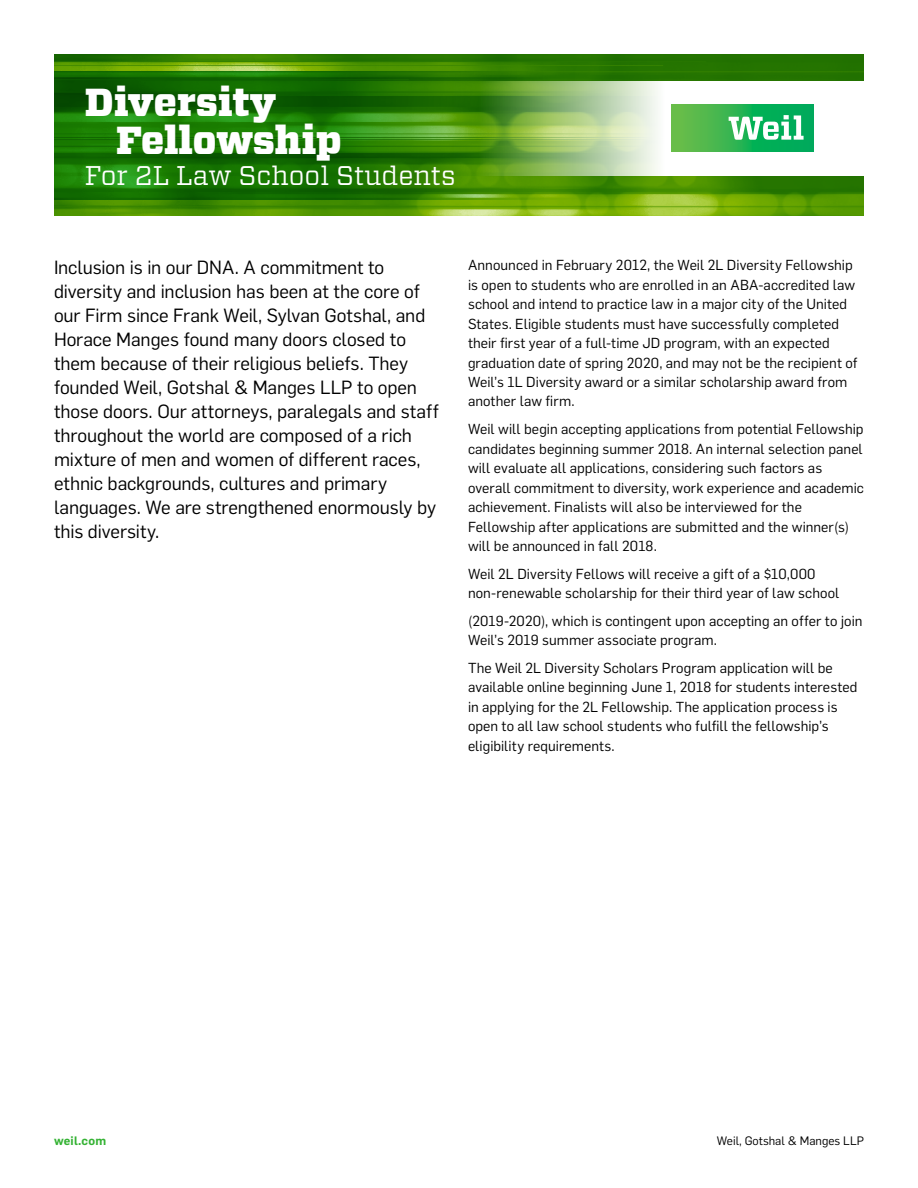
<style>
.page{position:relative;width:918px;height:1188px;background:#fff}
.page>*{position:absolute;margin:0;border:0;box-sizing:border-box;transform-origin:0 0}
.t1{font:900 39px/38px "Vitesse";color:#fff}
.t2{font:27px "Vitesse";color:#fff}
.t3{font:18.75px/24px "Flama";letter-spacing:-.005em;color:#000}
.t4{font:14.25px/19.5px "Flama";letter-spacing:.005em;color:#000}
.t5{font:12px "Flama";color:#000}
.t6{font:600 12px "Flama";letter-spacing:.02em;color:#34b233}
</style>
<div class="page">
<img style="left:54px;top:54px;width:810px;height:162px">
<svg style="left:324px;top:71px;width:251px;height:128px;background:#2d7e06"></svg>
<svg style="left:54px;top:71px;width:270px;height:128px;background:#147103"></svg>
<svg style="left:455px;top:81px;width:217px;height:95px;background:#98bf76"></svg>
<div style="left:672px;top:81px;width:192px;height:95px;background:#fff"></div>
<svg style="left:672px;top:105px;width:141px;height:47px;background:#34b451"></svg>
<svg style="left:729px;top:115px;width:75px;height:25px"></svg>
<h1 class="t1" style="left:116px;top:84px;width:227px;text-indent:-31px">Diversity<br>Fellowship</h1>
<h2 class="t2" style="left:85px;top:157px;width:372px">For 2L Law School Students</h2>
<p class="t3" style="left:54px;top:254px;width:386px">Inclusion is in our DNA. A commitment to diversity and inclusion has been at the core of our Firm since Frank Weil, Sylvan Gotshal, and Horace Manges found many doors closed to them because of their religious beliefs. They founded Weil, Gotshal &amp; Manges LLP to open those doors. Our attorneys, paralegals and staff throughout the world are composed of a rich mixture of men and women of different races, ethnic backgrounds, cultures and primary languages. We are strengthened enormously by this diversity.</p>
<p class="t4" style="left:468px;top:254px;width:391px">Announced in February 2012, the Weil 2L Diversity Fellowship is open to students who are enrolled in an ABA-accredited law school and intend to practice law in a major city of the United States. Eligible students must have successfully completed their first year of a full-time JD program, with an expected graduation date of spring 2020, and may not be the recipient of Weil’s 1L Diversity award or a similar scholarship award from another law firm.</p>
<p class="t4" style="left:468px;top:418px;width:397px">Weil will begin accepting applications from potential Fellowship candidates beginning summer 2018. An internal selection panel will evaluate all applications, considering such factors as overall commitment to diversity, work experience and academic achievement. Finalists will also be interviewed for the Fellowship after applications are submitted and the winner(s) will be announced in fall 2018.</p>
<p class="t4" style="left:468px;top:563px;width:373px">Weil 2L Diversity Fellows will receive a gift of a $10,000 non-renewable scholarship for their third year of law school</p>
<p class="t4" style="left:468px;top:610px;width:396px">(2019-2020), which is contingent upon accepting an offer to join<br>Weil’s 2019 summer associate program.</p>
<p class="t4" style="left:468px;top:657px;width:391px">The Weil 2L Diversity Scholars Program application will be available online beginning June 1, 2018 for students interested in applying for the 2L Fellowship. The application process is open to all law school students who fulfill the fellowship’s eligibility requirements.</p>
<p class="t6" style="left:54px;top:1132px;width:54px">weil.com</p>
<p class="t5" style="left:717px;top:1133px;width:149px">Weil, Gotshal &amp; Manges LLP</p>
</div>
